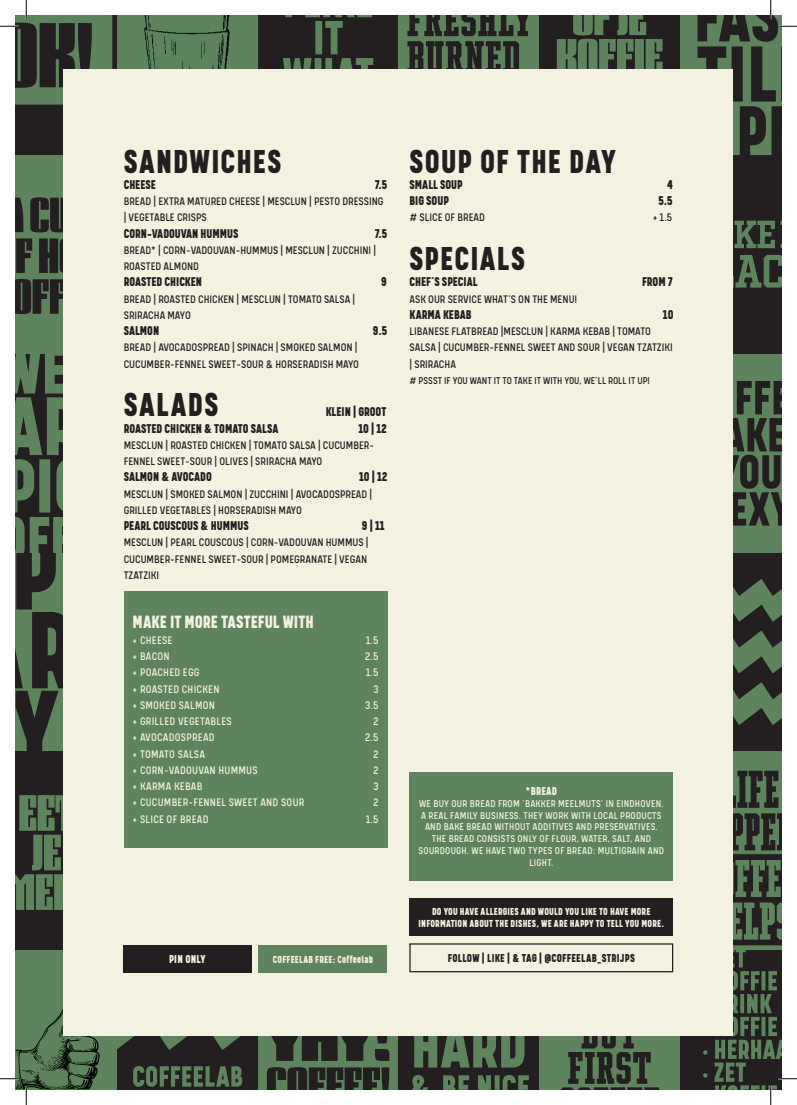
<style>
.page{position:relative;width:797px;height:1105px;background:#fff}
.page>*{position:absolute;margin:0;border:0;box-sizing:border-box;transform-origin:0 0}
.t1{font:900 32.5px "Kelpt Sans B2";letter-spacing:.04em;color:#231f20}
.t2{font:900 17.5px "Kelpt Sans B2";letter-spacing:.005em;color:#f3f1df}
.t3{font:12.5px/16.2px "Kelpt Sans B1";color:#231f20}
.t4{font:12.5px "Kelpt Sans B1";letter-spacing:.02em;color:#f3f1df}
.t5{font:900 12.5px "Kelpt Sans B2";color:#231f20}
.t6{font:11.25px/11.9px "Kelpt Sans B1";letter-spacing:.02em;color:#f3f1df;text-align:center}
.t7{font:11.25px "Kelpt Sans B1";color:#231f20}
.t8{font:900 11.25px "Kelpt Sans B2";letter-spacing:.02em;color:#231f20}
.t9{font:900 11.25px "Kelpt Sans B2";letter-spacing:.02em;color:#f3f1df}
.t10{font:900 10px/11.9px "Kelpt Sans B2";letter-spacing:.02em;color:#f3f1df;text-align:center}
</style>
<div class="page">
<div style="left:117px;top:950px;width:141px;height:139px;background:#231f20"></div>
<svg style="left:133px;top:1066px;width:109px;height:21px"></svg>
<svg style="left:117px;top:1035px;width:141px;height:15px"></svg>
<div style="left:16px;top:16px;width:101px;height:139px;background:#231f20"></div>
<div style="left:16px;top:751px;width:101px;height:199px;background:#231f20"></div>
<svg style="left:16px;top:795px;width:48px;height:115px"></svg>
<div style="left:258px;top:950px;width:140px;height:139px;background:#5e845e"></div>
<div style="left:680px;top:16px;width:101px;height:139px;background:#5e845e"></div>
<div style="left:258px;top:16px;width:140px;height:139px;background:#231f20"></div>
<svg style="left:283px;top:16px;width:90px;height:53px"></svg>
<div style="left:539px;top:16px;width:141px;height:139px;background:#231f20"></div>
<svg style="left:556px;top:16px;width:106px;height:53px"></svg>
<div style="left:398px;top:950px;width:141px;height:139px;background:#231f20"></div>
<svg style="left:414px;top:1035px;width:110px;height:32px"></svg>
<div style="left:539px;top:950px;width:141px;height:139px;background:#5e845e"></div>
<svg style="left:560px;top:1035px;width:99px;height:54px"></svg>
<img style="left:117px;top:16px;width:141px;height:53px">
<div style="left:680px;top:552px;width:101px;height:199px;background:#231f20"></div>
<svg style="left:733px;top:579px;width:48px;height:43px"></svg>
<svg style="left:733px;top:630px;width:48px;height:43px"></svg>
<svg style="left:733px;top:682px;width:48px;height:43px"></svg>
<div style="left:16px;top:155px;width:101px;height:199px;background:#5e845e"></div>
<svg style="left:16px;top:279px;width:48px;height:35px"></svg>
<svg style="left:16px;top:238px;width:48px;height:35px"></svg>
<svg style="left:16px;top:197px;width:48px;height:35px"></svg>
<div style="left:680px;top:751px;width:101px;height:199px;background:#5e845e"></div>
<div style="left:16px;top:950px;width:101px;height:139px;background:#5e845e"></div>
<div style="left:680px;top:354px;width:101px;height:198px;background:#5e845e"></div>
<svg style="left:733px;top:381px;width:48px;height:145px"></svg>
<svg style="left:16px;top:354px;width:48px;height:397px;background:#425440"></svg>
<div style="left:398px;top:16px;width:141px;height:139px;background:#5e845e"></div>
<svg style="left:407px;top:16px;width:121px;height:53px"></svg>
<div style="left:680px;top:155px;width:101px;height:199px;background:#231f20"></div>
<svg style="left:412px;top:1075px;width:117px;height:14px"></svg>
<svg style="left:267px;top:1067px;width:122px;height:22px;background:#30362e"></svg>
<svg style="left:267px;top:1035px;width:122px;height:26px"></svg>
<svg style="left:733px;top:255px;width:48px;height:33px"></svg>
<svg style="left:734px;top:221px;width:47px;height:27px"></svg>
<div style="left:64px;top:69px;width:669px;height:966px;background:#f3f1df"></div>
<div style="left:124px;top:591px;width:263px;height:256px;background:#5e845e"></div>
<div style="left:123px;top:945px;width:128px;height:27px;background:#231f20"></div>
<div style="left:258px;top:945px;width:128px;height:27px;background:#5e845e"></div>
<div style="left:409px;top:943px;width:264px;height:29px;border:1px solid #231f20"></div>
<div style="left:409px;top:898px;width:264px;height:38px;background:#231f20"></div>
<div style="left:409px;top:772px;width:264px;height:108px;background:#5e845e"></div>
<svg style="left:0;top:0;width:113px;height:106px"></svg>
<svg style="left:0;top:998px;width:100px;height:107px"></svg>
<svg style="left:697px;top:0;width:100px;height:155px"></svg>
<svg style="left:683px;top:771px;width:114px;height:334px"></svg>
<h1 class="t1" style="left:124px;top:141px;width:159px">SANDWICHES</h1>
<p class="t5" style="left:124px;top:177px;width:34px">CHEESE</p>
<p class="t5" style="left:375px;top:177px;width:14px">7.5</p>
<p class="t3" style="left:124px;top:193px;width:261px">BREAD | EXTRA MATURED CHEESE | MESCLUN | PESTO DRESSING | VEGETABLE CRISPS</p>
<p class="t5" style="left:124px;top:225px;width:116px">CORN-VADOUVAN HUMMUS</p>
<p class="t5" style="left:375px;top:225px;width:14px">7.5</p>
<p class="t3" style="left:124px;top:242px;width:254px">BREAD* | CORN-VADOUVAN-HUMMUS | MESCLUN | ZUCCHINI |<br>ROASTED ALMOND</p>
<p class="t5" style="left:124px;top:274px;width:80px">ROASTED CHICKEN</p>
<p class="t5" style="left:381px;top:274px;width:7px">9</p>
<p class="t3" style="left:124px;top:290px;width:233px">BREAD | ROASTED CHICKEN | MESCLUN | TOMATO SALSA |<br>SRIRACHA MAYO</p>
<p class="t5" style="left:124px;top:323px;width:37px">SALMON</p>
<p class="t5" style="left:372px;top:323px;width:16px">9.5</p>
<p class="t3" style="left:124px;top:339px;width:237px">BREAD | AVOCADOSPREAD | SPINACH | SMOKED SALMON |<br>CUCUMBER-FENNEL SWEET-SOUR &amp; HORSERADISH MAYO</p>
<h1 class="t1" style="left:124px;top:385px;width:96px">SALADS</h1>
<p class="t5" style="left:326px;top:404px;width:62px">KLEIN | GROOT</p>
<p class="t5" style="left:124px;top:420px;width:156px">ROASTED CHICKEN &amp; TOMATO SALSA</p>
<p class="t5" style="left:358px;top:420px;width:30px">10 | 12</p>
<p class="t3" style="left:124px;top:437px;width:252px">MESCLUN | ROASTED CHICKEN | TOMATO SALSA | CUCUMBER-<br>FENNEL SWEET-SOUR | OLIVES | SRIRACHA MAYO</p>
<p class="t5" style="left:124px;top:469px;width:90px">SALMON &amp; AVOCADO</p>
<p class="t5" style="left:359px;top:469px;width:30px">10 | 12</p>
<p class="t3" style="left:124px;top:485px;width:250px">MESCLUN | SMOKED SALMON | ZUCCHINI | AVOCADOSPREAD |<br>GRILLED VEGETABLES | HORSERADISH MAYO</p>
<p class="t5" style="left:124px;top:518px;width:126px">PEARL COUSCOUS &amp; HUMMUS</p>
<p class="t5" style="left:362px;top:518px;width:24px">9 | 11</p>
<p class="t3" style="left:124px;top:534px;width:246px;text-align:justify">MESCLUN | PEARL COUSCOUS | CORN-VADOUVAN HUMMUS | CUCUMBER-FENNEL SWEET-SOUR | POMEGRANATE | VEGAN TZATZIKI</p>
<h2 class="t2" style="left:133px;top:611px;width:183px">MAKE IT MORE TASTEFUL WITH</h2>
<p class="t4" style="left:133px;top:633px;width:41px">+ CHEESE</p>
<p class="t4" style="left:365px;top:633px;width:14px">1.5</p>
<p class="t4" style="left:133px;top:649px;width:39px">+ BACON</p>
<p class="t4" style="left:365px;top:649px;width:15px">2.5</p>
<p class="t4" style="left:133px;top:666px;width:68px">+ POACHED EGG</p>
<p class="t4" style="left:365px;top:666px;width:14px">1.5</p>
<p class="t4" style="left:133px;top:682px;width:88px">+ ROASTED CHICKEN</p>
<p class="t4" style="left:373px;top:682px;width:7px">3</p>
<p class="t4" style="left:133px;top:698px;width:84px">+ SMOKED SALMON</p>
<p class="t4" style="left:365px;top:698px;width:15px">3.5</p>
<p class="t4" style="left:133px;top:714px;width:101px">+ GRILLED VEGETABLES</p>
<p class="t4" style="left:373px;top:714px;width:7px">2</p>
<p class="t4" style="left:133px;top:731px;width:84px">+ AVOCADOSPREAD</p>
<p class="t4" style="left:365px;top:731px;width:15px">2.5</p>
<p class="t4" style="left:133px;top:747px;width:74px">+ TOMATO SALSA</p>
<p class="t4" style="left:373px;top:747px;width:7px">2</p>
<p class="t4" style="left:133px;top:763px;width:126px">+ CORN-VADOUVAN HUMMUS</p>
<p class="t4" style="left:373px;top:763px;width:7px">2</p>
<p class="t4" style="left:133px;top:779px;width:71px">+ KARMA KEBAB</p>
<p class="t4" style="left:373px;top:779px;width:7px">3</p>
<p class="t4" style="left:133px;top:796px;width:173px">+ CUCUMBER-FENNEL SWEET AND SOUR</p>
<p class="t4" style="left:373px;top:796px;width:7px">2</p>
<p class="t4" style="left:133px;top:812px;width:77px">+ SLICE OF BREAD</p>
<p class="t4" style="left:365px;top:812px;width:14px">1.5</p>
<h1 class="t1" style="left:409px;top:141px;width:208px">SOUP OF THE DAY</h1>
<p class="t5" style="left:409px;top:177px;width:55px">SMALL SOUP</p>
<p class="t5" style="left:667px;top:177px;width:7px">4</p>
<p class="t5" style="left:409px;top:193px;width:41px">BIG SOUP</p>
<p class="t5" style="left:658px;top:193px;width:16px">5.5</p>
<p class="t3" style="left:409px;top:209px;width:77px"># SLICE OF BREAD</p>
<p class="t3" style="left:652px;top:209px;width:21px">+ 1.5</p>
<h1 class="t1" style="left:409px;top:239px;width:117px">SPECIALS</h1>
<p class="t5" style="left:409px;top:274px;width:69px">CHEF’S SPECIAL</p>
<p class="t5" style="left:642px;top:274px;width:32px">FROM 7</p>
<p class="t3" style="left:409px;top:290px;width:169px">ASK OUR SERVICE WHAT’S ON THE MENU!</p>
<p class="t5" style="left:409px;top:307px;width:63px">KARMA KEBAB</p>
<p class="t5" style="left:663px;top:307px;width:12px">10</p>
<p class="t3" style="left:409px;top:323px;width:265px">LIBANESE FLATBREAD |MESCLUN | KARMA KEBAB | TOMATO<br>SALSA | CUCUMBER-FENNEL SWEET AND SOUR | VEGAN TZATZIKI | SRIRACHA</p>
<p class="t7" style="left:409px;top:374px;width:242px"># PSSST IF YOU WANT IT TO TAKE IT WITH YOU, WE’LL ROLL IT UP!</p>
<p class="t9" style="left:525px;top:784px;width:33px">*BREAD</p>
<p class="t6" style="left:418px;top:797px;width:247px">WE BUY OUR BREAD FROM ‘BAKKER MEELMUTS’ IN EINDHOVEN.<br>A REAL FAMILY BUSINESS. THEY WORK WITH LOCAL PRODUCTS AND BAKE BREAD WITHOUT ADDITIVES AND PRESERVATIVES.<br>THE BREAD CONSISTS ONLY OF FLOUR, WATER, SALT, AND SOURDOUGH. WE HAVE TWO TYPES OF BREAD: MULTIGRAIN AND LIGHT.</p>
<p class="t10" style="left:418px;top:905px;width:247px">DO YOU HAVE ALLERGIES AND WOULD YOU LIKE TO HAVE MORE<br>INFORMATION ABOUT THE DISHES, WE ARE HAPPY TO TELL YOU MORE.</p>
<p class="t9" style="left:169px;top:952px;width:38px">PIN ONLY</p>
<p class="t10" style="left:273px;top:953px;width:102px">COFFEELAB FREE: Coffeelab</p>
<p class="t8" style="left:448px;top:951px;width:188px">FOLLOW | LIKE | &amp; TAG | @COFFEELAB_STRIJPS</p>
</div>
